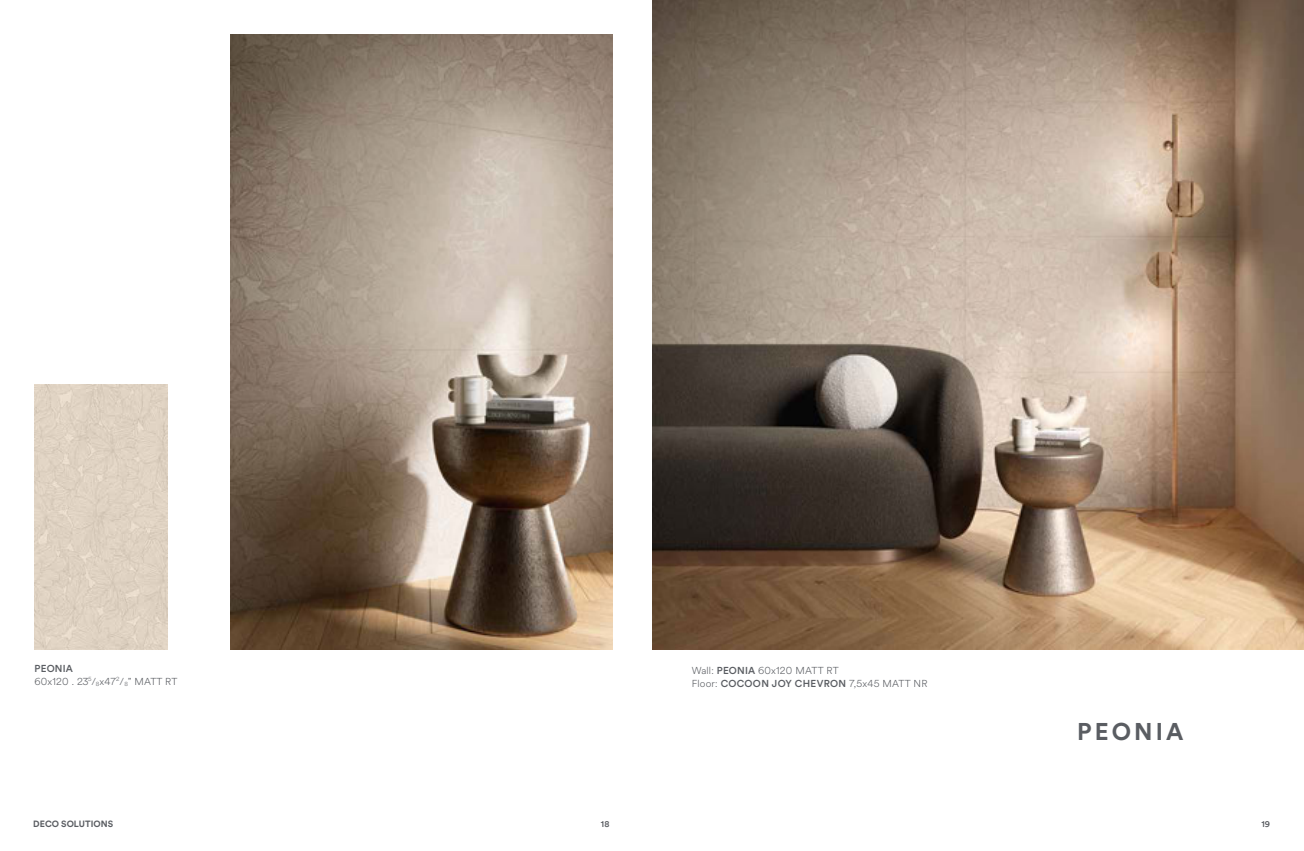
<style>
.page{position:relative;width:1304px;height:851px;background:#fff}
.page>*{position:absolute;margin:0;border:0;box-sizing:border-box;transform-origin:0 0}
.t1{font:700 24px "Circular Std";letter-spacing:.13em;color:#5a5d62}
.t2{font:300 10px/13px "Circular Spotify Text";letter-spacing:.02em;color:#5a5d62}
.t3{font:500 10px "Circular Std";letter-spacing:.02em;color:#5a5d62}
.t4{font:700 9px "Circular Std";color:#5a5d62}
.t5{font:500 9px "Circular Std";color:#5a5d62}
.s1{font-family:"Circular Std";font-weight:500}
</style>
<div class="page">
<img style="left:35px;top:384px;width:132px;height:265px">
<img style="left:652px;top:0;width:652px;height:649px">
<img style="left:231px;top:34px;width:381px;height:615px">
<p class="t3" style="left:35px;top:661px;width:40px">PEONIA</p>
<p class="t2" style="left:35px;top:674px;width:145px">60x120 . 23<sup>5</sup>/<sub>8</sub>x47<sup>2</sup>/<sub>8</sub>” MATT RT</p>
<p class="t2" style="left:692px;top:664px;width:237px">Wall: <span class="s1">PEONIA</span> 60x120 MATT RT<br>Floor: <span class="s1">COCOON JOY CHEVRON</span> 7,5x45 MATT NR</p>
<h1 class="t1" style="left:1077px;top:716px;width:108px">PEONIA</h1>
<p class="t4" style="left:33px;top:818px;width:81px">DECO SOLUTIONS</p>
<p class="t5" style="left:601px;top:818px;width:10px">18</p>
<p class="t5" style="left:1261px;top:818px;width:10px">19</p>
</div>
